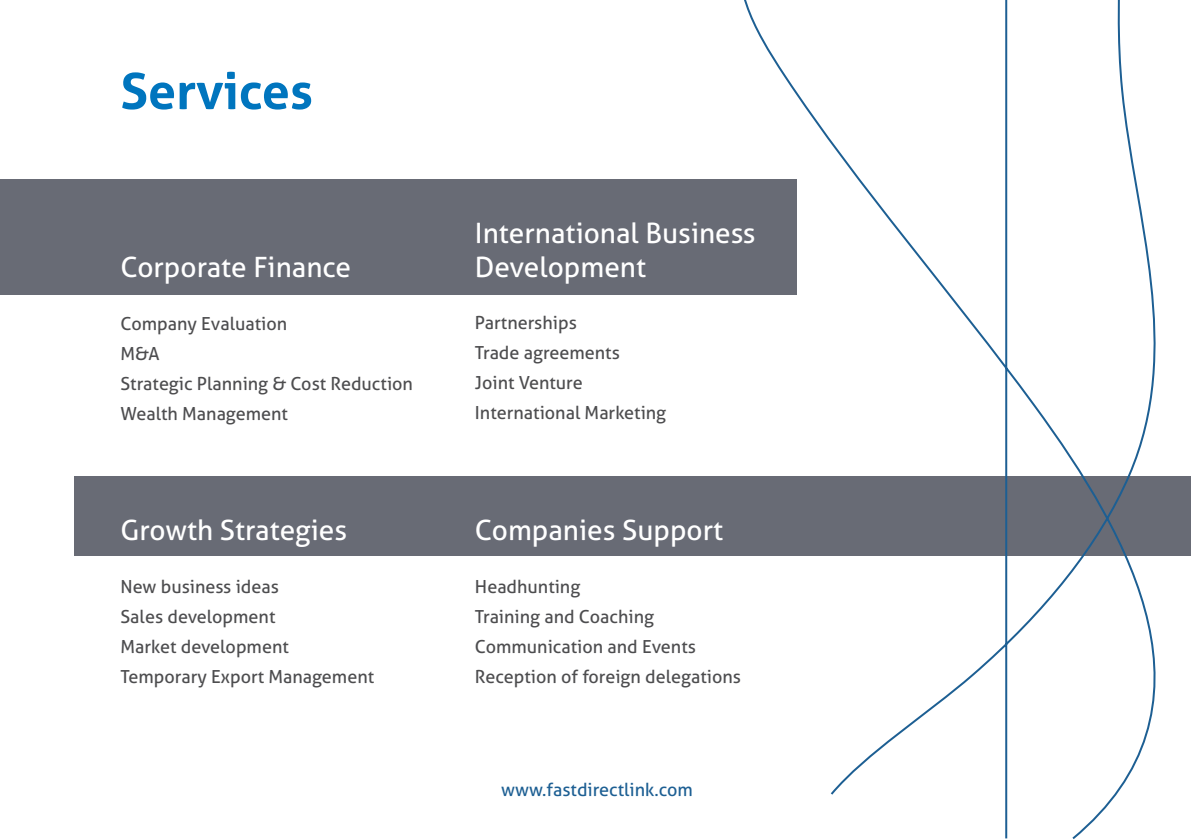
<style>
.page{position:relative;width:1191px;height:840px;background:#fff}
.page>*{position:absolute;margin:0;border:0;box-sizing:border-box;transform-origin:0 0}
.t1{font:700 50px "Aller";color:#0075be}
.t2{font:28px/33.6px "Aller";color:#fff}
.t3{font:18px/30px "Aller";color:#4d4d4f}
.t4{font:18px "Aller";color:#1d5f93}
</style>
<div class="page">
<div style="left:0;top:179px;width:797px;height:115px;background:#686b75"></div>
<div style="left:74px;top:476px;width:1117px;height:80px;background:#686b75"></div>
<svg style="left:724px;top:0;width:432px;height:839px"></svg>
<h1 class="t1" style="left:120px;top:60px;width:194px">Services</h1>
<h2 class="t2" style="left:120px;top:250px;width:232px">Corporate Finance</h2>
<p class="t3" style="left:120px;top:308px;width:294px">Company Evaluation<br>M&amp;A<br>Strategic Planning &amp; Cost Reduction<br>Wealth Management</p>
<h2 class="t2" style="left:120px;top:513px;width:228px">Growth Strategies</h2>
<p class="t3" style="left:120px;top:571px;width:255px">New business ideas<br>Sales development<br>Market development<br>Temporary Export Management</p>
<h2 class="t2" style="left:475px;top:216px;width:282px">International Business<br>Development</h2>
<p class="t3" style="left:475px;top:307px;width:193px">Partnerships<br>Trade agreements<br>Joint Venture<br>International Marketing</p>
<h2 class="t2" style="left:475px;top:513px;width:250px">Companies Support</h2>
<p class="t3" style="left:475px;top:571px;width:267px">Headhunting<br>Training and Coaching<br>Communication and Events<br>Reception of foreign delegations</p>
<p class="t4" style="left:501px;top:778px;width:193px">www.fastdirectlink.com</p>
</div>
